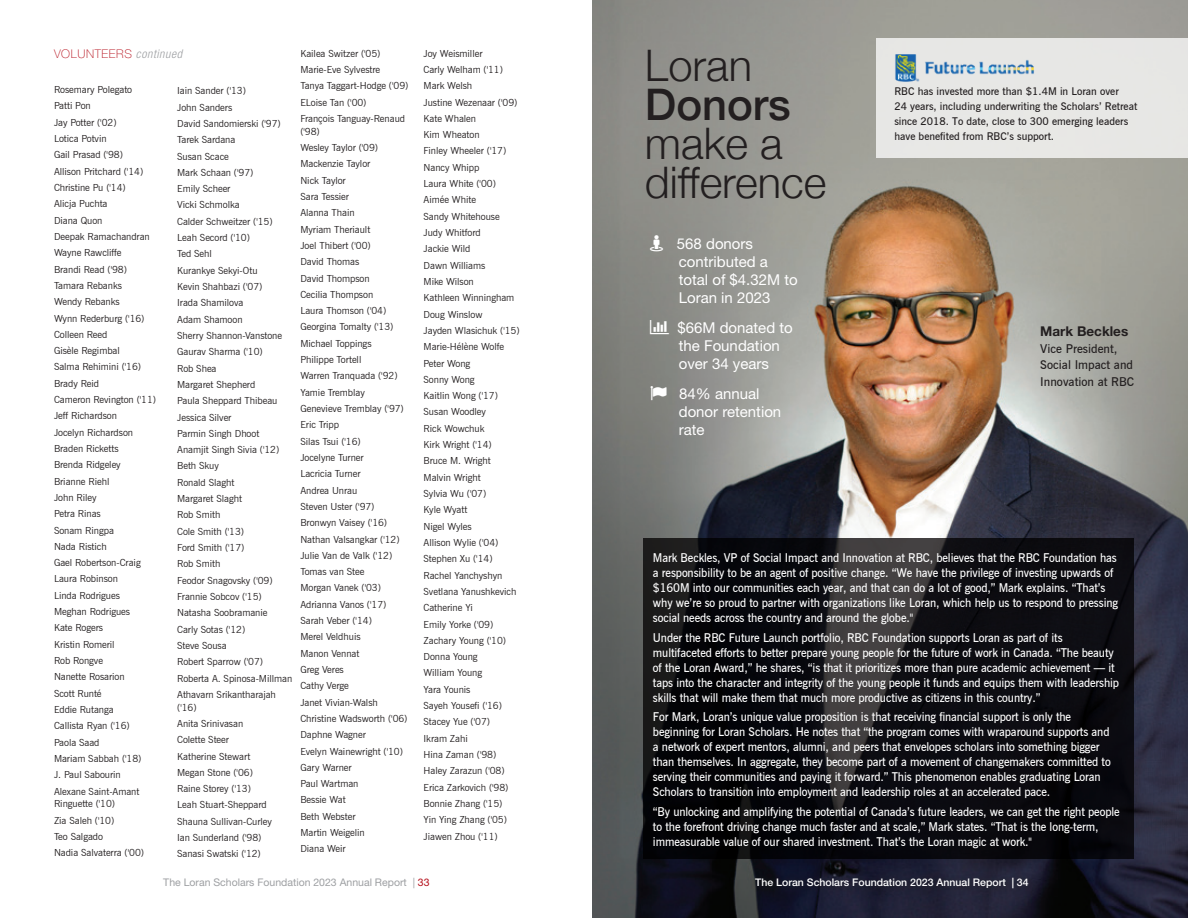
<style>
.page{position:relative;width:1188px;height:918px;background:#fff}
.page>*{position:absolute;margin:0;border:0;box-sizing:border-box;transform-origin:0 0}
.t1{font:300 43.5px/39px "Helvetica Neue";color:#231f20}
.t2{font:500 43.5px "Helvetica Neue";color:#231f20}
.t3{font:15px/18px "Helvetica Neue LT Std";color:#fff}
.t4{font:700 13.5px "Helvetica Neue LT Std";color:#231f20}
.t5{font:600 12px/15px "News Gothic BT";letter-spacing:-.01em;color:#fff;scale:.95 1}
.t6{font:600 12px/16.5px "News Gothic BT";color:#231f20}
.t7{font:100 12px "Helvetica Neue LT Std";letter-spacing:.05em;color:#b50e1a}
.t8{font:600 10.5px/15px "News Gothic BT";color:#231f20}
.t9{font:10.5px "Helvetica Neue LT Std";color:#9d9fa2}
.t10{font:500 10.5px "Helvetica Neue LT Std";color:#fff}
.t11{font:9.75px/16.4px "News Gothic BT";letter-spacing:-.005em;color:#231f20}
.s1{font-weight:300;font-style:italic;font-stretch:condensed;color:#9d9fa2}
.s2{color:#b50e1a}
</style>
<div class="page">
<img style="left:593px;top:0;width:595px;height:918px">
<svg style="left:644px;top:538px;width:490px;height:321px;fill:#0b0b10"></svg>
<div style="left:876px;top:38px;width:312px;height:120px;background:#e7e7e5"></div>
<div style="left:750px;top:872px;width:287px;height:25px;background:#231f20;opacity:.88"></div>
<img style="left:895px;top:54px;width:139px;height:28px">
<svg style="left:650px;top:235px;width:13px;height:16px"></svg>
<svg style="left:650px;top:319px;width:19px;height:15px"></svg>
<svg style="left:651px;top:385px;width:16px;height:15px"></svg>
<p class="t7" style="left:54px;top:47px;width:130px">VOLUNTEERS <span class="s1">continued</span></p>
<p class="t11" style="left:54px;top:81px;width:104px">Rosemary Polegato<br>Patti Pon<br>Jay Potter ('02)<br>Lotica Potvin<br>Gail Prasad ('98)<br>Allison Pritchard ('14)<br>Christine Pu ('14)<br>Alicja Puchta<br>Diana Quon<br>Deepak Ramachandran<br>Wayne Rawcliffe<br>Brandi Read ('98)<br>Tamara Rebanks<br>Wendy Rebanks<br>Wynn Rederburg ('16)<br>Colleen Reed<br>Gisèle Regimbal<br>Salma Rehimini ('16)<br>Brady Reid<br>Cameron Revington ('11)<br>Jeff Richardson<br>Jocelyn Richardson<br>Braden Ricketts<br>Brenda Ridgeley<br>Brianne Riehl<br>John Riley<br>Petra Rinas<br>Sonam Ringpa<br>Nada Ristich<br>Gael Robertson-Craig<br>Laura Robinson<br>Linda Rodrigues<br>Meghan Rodrigues<br>Kate Rogers<br>Kristin Romeril<br>Rob Rongve<br>Nanette Rosarion<br>Scott Runté<br>Eddie Rutanga<br>Callista Ryan ('16)<br>Paola Saad<br>Mariam Sabbah ('18)<br>J. Paul Sabourin<br>Alexane Saint-Amant</p>
<p class="t11" style="left:54px;top:796px;width:92px">Ringuette ('10)<br>Zia Saleh ('10)<br>Teo Salgado<br>Nadia Salvaterra ('00)</p>
<p class="t11" style="left:177px;top:83px;width:117px">Iain Sander ('13)<br>John Sanders<br>David Sandomierski ('97)<br>Tarek Sardana<br>Susan Scace<br>Mark Schaan ('97)<br>Emily Scheer<br>Vicki Schmolka<br>Calder Schweitzer ('15)<br>Leah Secord ('10)<br>Ted Sehl<br>Kurankye Sekyi-Otu<br>Kevin Shahbazi ('07)<br>Irada Shamilova<br>Adam Shamoon<br>Sherry Shannon-Vanstone<br>Gaurav Sharma ('10)<br>Rob Shea<br>Margaret Shepherd<br>Paula Sheppard Thibeau<br>Jessica Silver<br>Parmin Singh Dhoot<br>Anamjit Singh Sivia ('12)<br>Beth Skuy<br>Ronald Slaght<br>Margaret Slaght<br>Rob Smith<br>Cole Smith ('13)<br>Ford Smith ('17)<br>Rob Smith<br>Feodor Snagovsky ('09)<br>Frannie Sobcov ('15)<br>Natasha Soobramanie<br>Carly Sotas ('12)<br>Steve Sousa<br>Robert Sparrow ('07)<br>Roberta A. Spinosa-Millman<br>Athavarn Srikantharajah</p>
<p class="t11" style="left:177px;top:699px;width:96px">('16)<br>Anita Srinivasan<br>Colette Steer<br>Katherine Stewart<br>Megan Stone ('06)<br>Raine Storey ('13)<br>Leah Stuart-Sheppard<br>Shauna Sullivan-Curley<br>Ian Sunderland ('98)<br>Sanasi Swatski ('12)</p>
<p class="t11" style="left:300px;top:45px;width:109px">Kailea Switzer ('05)<br>Marie-Eve Sylvestre<br>Tanya Taggart-Hodge ('09)<br>ELoise Tan ('00)<br>François Tanguay-Renaud</p>
<p class="t11" style="left:300px;top:123px;width:109px">('98)<br>Wesley Taylor ('09)<br>Mackenzie Taylor<br>Nick Taylor<br>Sara Tessier<br>Alanna Thain<br>Myriam Theriault<br>Joel Thibert ('00)<br>David Thomas<br>David Thompson<br>Cecilia Thompson<br>Laura Thomson ('04)<br>Georgina Tomalty ('13)<br>Michael Toppings<br>Philippe Tortell<br>Warren Tranquada ('92)<br>Yamie Tremblay<br>Genevieve Tremblay ('97)<br>Eric Tripp<br>Silas Tsui ('16)<br>Jocelyne Turner<br>Lacricia Turner<br>Andrea Unrau<br>Steven Uster ('97)<br>Bronwyn Vaisey ('16)<br>Nathan Valsangkar ('12)<br>Julie Van de Valk ('12)<br>Tomas van Stee<br>Morgan Vanek ('03)<br>Adrianna Vanos ('17)<br>Sarah Veber ('14)<br>Merel Veldhuis<br>Manon Vennat<br>Greg Veres<br>Cathy Verge<br>Janet Vivian-Walsh<br>Christine Wadsworth ('06)<br>Daphne Wagner<br>Evelyn Wainewright ('10)<br>Gary Warner<br>Paul Wartman<br>Bessie Wat<br>Beth Webster<br>Martin Weigelin<br>Diana Weir</p>
<p class="t11" style="left:424px;top:45px;width:98px">Joy Weismiller<br>Carly Welham ('11)<br>Mark Welsh<br>Justine Wezenaar ('09)<br>Kate Whalen<br>Kim Wheaton<br>Finley Wheeler ('17)<br>Nancy Whipp<br>Laura White ('00)<br>Aimée White<br>Sandy Whitehouse<br>Judy Whitford<br>Jackie Wild<br>Dawn Williams<br>Mike Wilson<br>Kathleen Winningham<br>Doug Winslow<br>Jayden Wlasichuk ('15)<br>Marie-Hélène Wolfe<br>Peter Wong<br>Sonny Wong<br>Kaitlin Wong ('17)<br>Susan Woodley<br>Rick Wowchuk<br>Kirk Wright ('14)<br>Bruce M. Wright<br>Malvin Wright<br>Sylvia Wu ('07)<br>Kyle Wyatt<br>Nigel Wyles<br>Allison Wylie ('04)<br>Stephen Xu ('14)<br>Rachel Yanchyshyn<br>Svetlana Yanushkevich<br>Catherine Yi<br>Emily Yorke ('09)<br>Zachary Young ('10)<br>Donna Young<br>William Young<br>Yara Younis<br>Sayeh Yousefi ('16)<br>Stacey Yue ('07)<br>Ikram Zahi<br>Hina Zaman ('98)<br>Haley Zarazun ('08)<br>Erica Zarkovich ('98)<br>Bonnie Zhang ('15)<br>Yin Ying Zhang ('05)<br>Jiawen Zhou ('11)</p>
<h1 class="t1" style="left:645px;top:43px;width:109px">Loran</h1>
<h1 class="t2" style="left:645px;top:70px;width:147px">Donors</h1>
<h1 class="t1" style="left:645px;top:121px;width:183px">make a difference</h1>
<h2 class="t3" style="left:677px;top:234px;width:122px">568 donors contributed a total of $4.32M to<br>Loran in 2023</h2>
<h2 class="t3" style="left:677px;top:318px;width:117px">$66M donated to the Foundation over 34 years</h2>
<h2 class="t3" style="left:679px;top:384px;width:104px">84% annual donor retention rate</h2>
<p class="t8" style="left:894px;top:83px;width:245px">RBC has invested more than $1.4M in Loran over<br>24 years, including underwriting the Scholars’ Retreat since 2018. To date, close to 300 emerging leaders have benefited from RBC’s support.</p>
<h3 class="t4" style="left:1040px;top:323px;width:89px">Mark Beckles</h3>
<p class="t6" style="left:1040px;top:340px;width:95px">Vice President,<br>Social Impact and<br>Innovation at RBC</p>
<p class="t5" style="left:653px;top:550px;width:491px">Mark Beckles, VP of Social Impact and Innovation at RBC, believes that the RBC Foundation has a responsibility to be an agent of positive change. “We have the privilege of investing upwards of $160M into our communities each year, and that can do a lot of good,” Mark explains. “That’s why we’re so proud to partner with organizations like Loran, which help us to respond to pressing social needs across the country and around the globe."</p>
<p class="t5" style="left:653px;top:630px;width:492px">Under the RBC Future Launch portfolio, RBC Foundation supports Loran as part of its multifaceted efforts to better prepare young people for the future of work in Canada. “The beauty of the Loran Award,” he shares, “is that it prioritizes more than pure academic achievement — it taps into the character and integrity of the young people it funds and equips them with leadership skills that will make them that much more productive as citizens in this country.”</p>
<p class="t5" style="left:653px;top:709px;width:483px">For Mark, Loran’s unique value proposition is that receiving financial support is only the beginning for Loran Scholars. He notes that “the program comes with wraparound supports and a network of expert mentors, alumni, and peers that envelopes scholars into something bigger than themselves. In aggregate, they become part of a movement of changemakers committed to serving their communities and paying it forward.” This phenomenon enables graduating Loran Scholars to transition into employment and leadership roles at an accelerated pace.</p>
<p class="t5" style="left:653px;top:804px;width:493px">“By unlocking and amplifying the potential of Canada’s future leaders, we can get the right people to the forefront driving change much faster and at scale,” Mark states. “That is the long-term, immeasurable value of our shared investment. That’s the Loran magic at work."</p>
<p class="t9" style="left:163px;top:876px;width:268px">The Loran Scholars Foundation 2023 Annual Report | <span class="s2">33</span></p>
<p class="t10" style="left:755px;top:876px;width:275px">The Loran Scholars Foundation 2023 Annual Report | 34</p>
</div>
